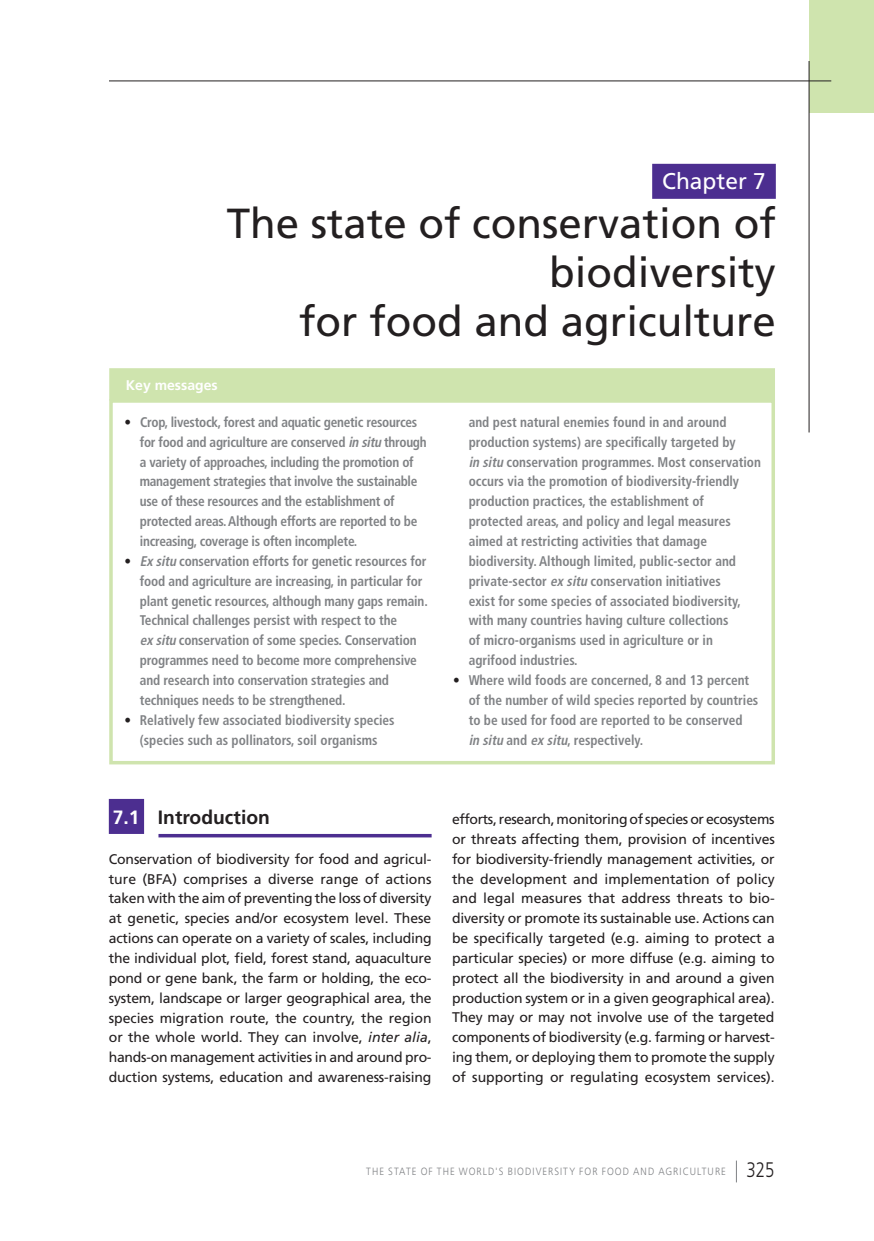
<style>
.page{position:relative;width:874px;height:1241px;background:#fff}
.page>*{position:absolute;margin:0;border:0;box-sizing:border-box;transform-origin:0 0}
.t1{font:42px/49px "Frutiger LT Std";color:#231f20;text-align:right}
.t2{font:22.75px "Frutiger LT Std";color:#fff}
.t3{font:700 19.25px "Frutiger LT Std";color:#231f20}
.t4{font:14px/19.8px "Frutiger LT Std";letter-spacing:-.01em;color:#231f20;text-align:justify}
.t5{font:700 condensed 14px/19.8px "Frutiger LT Std";color:#808285;scale:.95 1}
.t6{font:700 condensed 14px/19.8px "Frutiger LT Std";letter-spacing:-.02em;color:#808285;scale:.95 1}
.t7{font:700 14px "Frutiger LT Std";color:#fff}
.t8{font:300 10.5px "Frutiger LT Std";letter-spacing:.11em;color:#808285;scale:.9 1}
.s1{color:#231f20}
.s2{font-style:italic}
.s3{color:#fff}
.s4{font-size:21px;color:#231f20}
</style>
<div class="page">
<div style="left:808px;top:0;width:65px;height:113px;background:#cfe4ae"></div>
<hr style="left:109px;top:80px;width:721px;height:1px;background:#231f20">
<hr style="left:808px;top:61px;width:1px;height:371px;background:#231f20">
<svg style="left:735px;top:1161px;width:1px;height:21px"></svg>
<div style="left:652px;top:164px;width:123px;height:35px;background:#4c2e90"></div>
<div style="left:109px;top:399px;width:665px;height:365px;background:#fff;border:4px solid #cfe4ae"></div>
<div style="left:110px;top:369px;width:663px;height:30px;background:#cfe4ae"></div>
<div style="left:109px;top:368px;width:665px;height:32px;border:2px solid #cfe4ae"></div>
<div style="left:109px;top:798px;width:35px;height:35px;background:#4c2e90"></div>
<svg style="left:158px;top:833px;width:273px;height:4px"></svg>
<h2 class="t2" style="left:661px;top:167px;width:105px">Chapter 7</h2>
<h1 class="t1" style="left:227px;top:199px;width:550px">The state of conservation of biodiversity<br>for food and agriculture</h1>
<p class="t7" style="left:126px;top:377px;width:93px">Key messages</p>
<p class="t6" style="left:140px;top:412px;width:303px;text-indent:-15px"><span class="s1">•</span> Crop, livestock, forest and aquatic genetic resources for food and agriculture are conserved <span class="s2">insitu</span>through a variety of approaches, including the promotion of management strategies that involve the sustainable use of these resources and the establishment of protected areas.Although efforts are reported to be increasing, coverage is often incomplete.</p>
<p class="t5" style="left:140px;top:551px;width:304px;text-indent:-15px"><span class="s1">•</span> <span class="s2">Exsitu</span>conservation efforts for genetic resources for food and agriculture are increasing, in particular for plant genetic resources, although many gaps remain.<br>Technical challenges persist with respect to the <span class="s2">exsitu</span>conservation of some species. Conservation programmes need to become more comprehensive and research into conservation strategies and techniques needs to be strengthened.</p>
<p class="t5" style="left:124px;top:710px;width:286px;text-align:center"><span class="s1">•</span> Relatively few associated biodiversity species (species such as pollinators, soil organisms</p>
<p class="t5" style="left:468px;top:412px;width:309px">and pest natural enemies found in and around production systems) are specifically targeted by <span class="s2">insitu</span>conservation programmes. Most conservation occurs via the promotion of biodiversity-friendly production practices, the establishment of protected areas, and policy and legal measures aimed at restricting activities that damage biodiversity. Although limited, public-sector and private-sector <span class="s2">exsitu</span>conservation initiatives<br>exist for some species of associated biodiversity, with many countries having culture collections<br>of micro-organisms used in agriculture or in agrifood industries.</p>
<p class="t5" style="left:468px;top:670px;width:306px;text-indent:-15px"><span class="s1">•</span> Where wild foods are concerned, 8 and 13 percent of the number of wild species reported by countries to be used for food are reported to be conserved <span class="s2">insitu</span>and <span class="s2">exsitu</span>, respectively.</p>
<h3 class="t3" style="left:113px;top:805px;width:158px"><span class="s3">7.1</span> Introduction</h3>
<p class="t4" style="left:109px;top:848px;width:324px">Conservation of biodiversity for food and agricul&shy;ture (BFA) comprises a diverse range of actions taken with the aim of preventing the loss of diversity at genetic, species and/or ecosystem level. These actions can operate on a variety of scales, including the individual plot, field, forest stand, aquaculture pond or gene bank, the farm or holding, the eco&shy;system, landscape or larger geographical area, the species migration route, the country, the region or the whole world. They can involve, <span class="s2">inter alia</span>, hands-on management activities in and around pro&shy;duction systems, education and awareness-raising</p>
<p class="t4" style="left:452px;top:809px;width:324px">efforts, research, monitoring of species or ecosystems or threats affecting them, provision of incentives for biodiversity-friendly management activities, or the development and implementation of policy and legal measures that address threats to bio&shy;diversity or promote its sustainable use. Actions can be specifically targeted (e.g. aiming to protect a particular species) or more diffuse (e.g. aiming to protect all the biodiversity in and around a given production system or in a given geographical area).<br>They may or may not involve use of the targeted components of biodiversity (e.g. farming or harvest&shy;ing them, or deploying them to promote the supply of supporting or regulating ecosystem services).</p>
<p class="t8" style="left:366px;top:1165px;width:86px">THE STATE OF THE</p>
<p class="t8" style="left:458px;top:1165px;width:352px">WORLD'S BIOD IVERSITY FOR FOOD AND AGRICULTURE <span class="s4">325</span></p>
</div>
